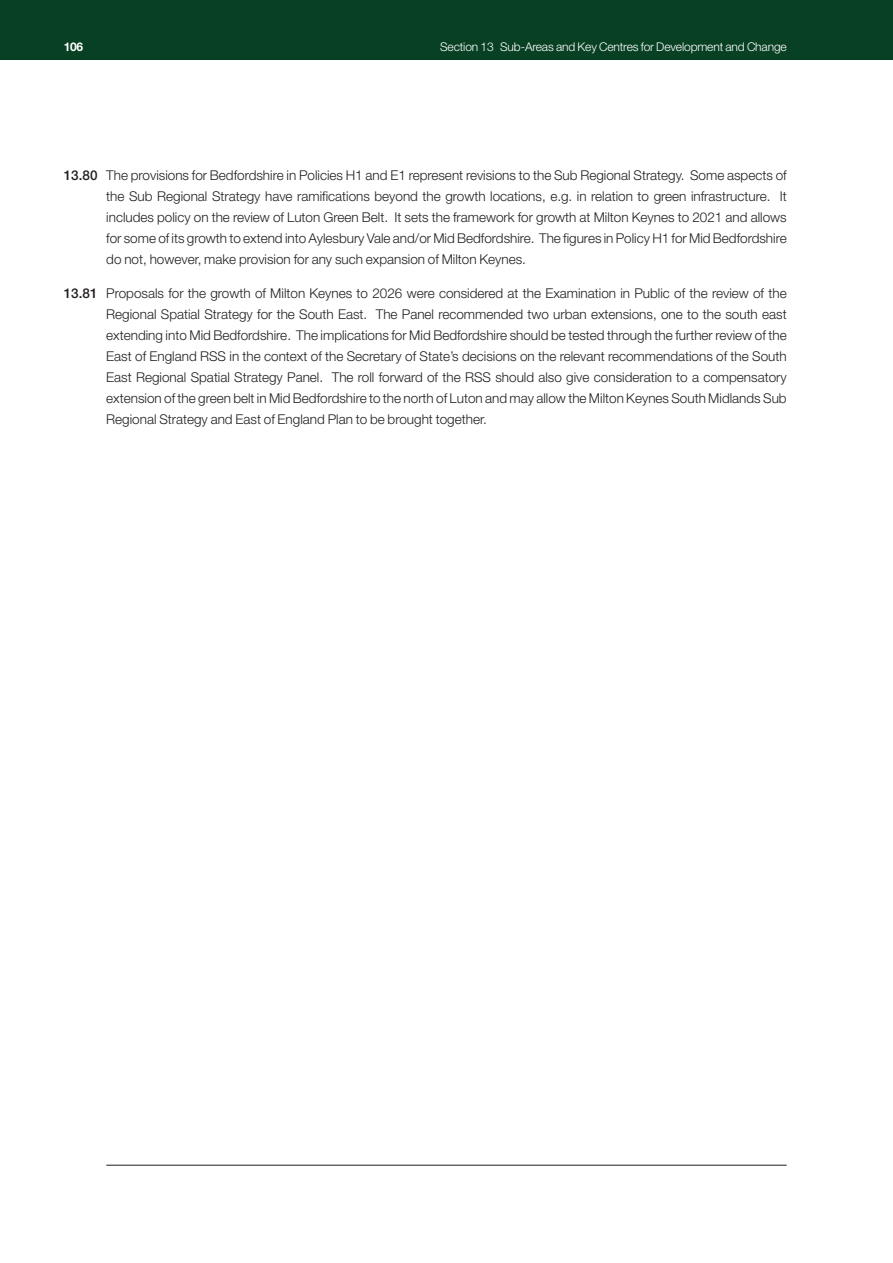
<style>
.page{position:relative;width:893px;height:1263px;background:#fff}
.page>*{position:absolute;margin:0;border:0;box-sizing:border-box;transform-origin:0 0}
.t1{font:300 13.5px/21px "Helvetica Neue";color:#231f20;text-align:justify}
.t2{font:300 12px "Helvetica Neue";letter-spacing:-.01em;color:#fff}
.t3{font:700 12px "Helvetica Neue";color:#fff}
.s1{font-weight:500}
</style>
<div class="page">
<div style="left:0;top:0;width:893px;height:60px;background:#084024"></div>
<hr style="left:106px;top:1165px;width:681px;height:1px;background:#231f20">
<p class="t3" style="left:64px;top:43px;width:21px">106</p>
<p class="t2" style="left:440px;top:43px;width:348px">Section 13 Sub-Areas and Key Centres for Development and Change</p>
<p class="t1" style="left:106px;top:166px;width:682px;text-indent:-43px"><span class="s1">13.80</span> The provisions for Bedfordshire in Policies H1 and E1 represent revisions to the Sub Regional Strategy. Some aspects of the Sub Regional Strategy have ramifications beyond the growth locations, e.g. in relation to green infrastructure. It includes policy on the review of Luton Green Belt. It sets the framework for growth at Milton Keynes to 2021 and allows for some of its growth to extend into Aylesbury Vale and/or Mid Bedfordshire. The figures in Policy H1 for Mid Bedfordshire do not, however, make provision for any such expansion of Milton Keynes.</p>
<p class="t1" style="left:106px;top:283px;width:682px;text-indent:-43px"><span class="s1">13.81</span> Proposals for the growth of Milton Keynes to 2026 were considered at the Examination in Public of the review of the Regional Spatial Strategy for the South East. The Panel recommended two urban extensions, one to the south east extending into Mid Bedfordshire. The implications for Mid Bedfordshire should be tested through the further review of the East of England RSS in the context of the Secretary of State’s decisions on the relevant recommendations of the South East Regional Spatial Strategy Panel. The roll forward of the RSS should also give consideration to a compensatory extension of the green belt in Mid Bedfordshire to the north of Luton and may allow the Milton Keynes South Midlands Sub Regional Strategy and East of England Plan to be brought together.</p>
</div>
